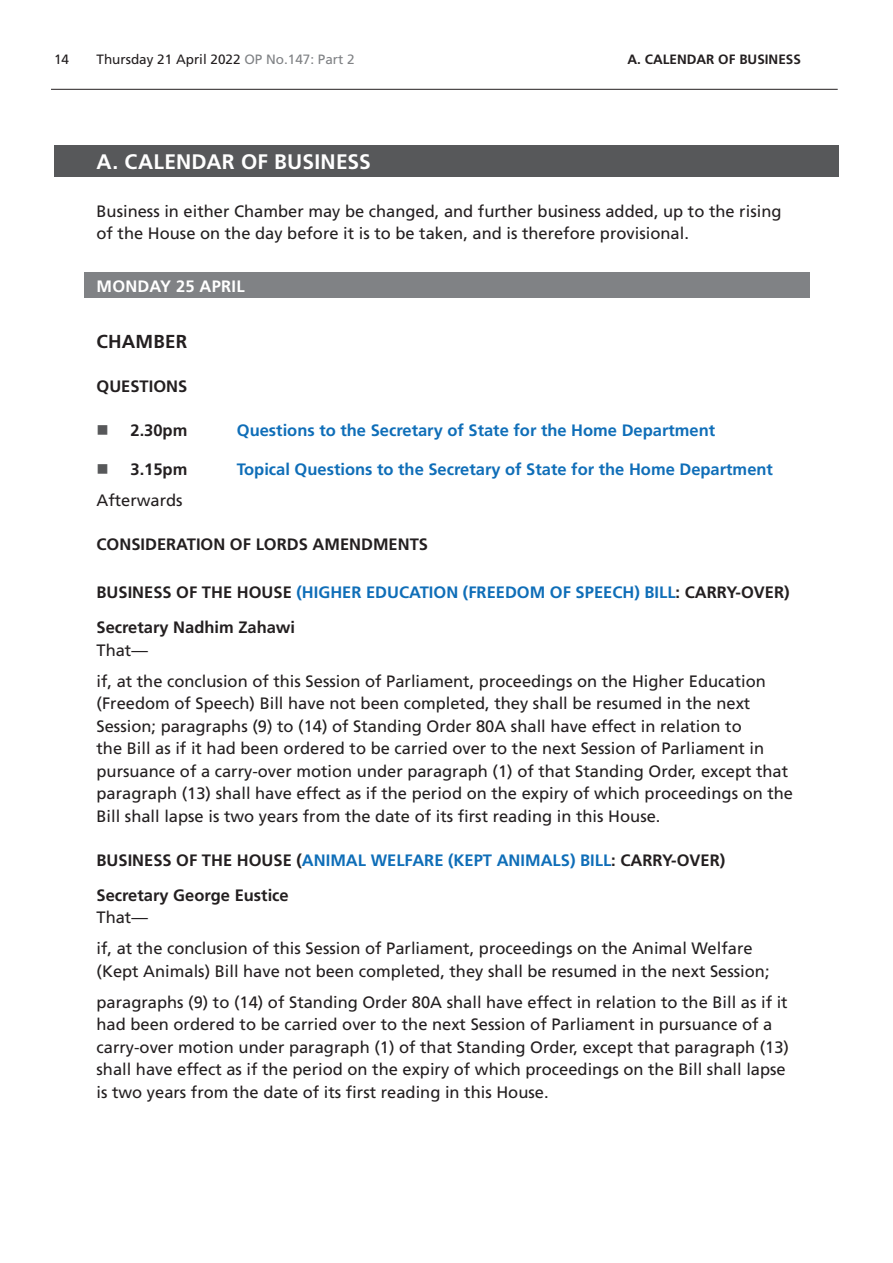
<style>
.page{position:relative;width:893px;height:1263px;background:#fff}
.page>*{position:absolute;margin:0;border:0;box-sizing:border-box;transform-origin:0 0}
.Heading1Grey{font:700 21px "Frutiger LT Std";letter-spacing:.01em;color:#fff}
.FbaLocation{font:700 18.75px "Frutiger LT Std";letter-spacing:.01em;color:#231f20}
.t1{font:16.5px/22.5px "Frutiger LT Std";color:#231f20}
.BoldCaps{font:700 16.5px "Frutiger LT Std";color:#0f6eb8}
.BoldCaps-2{font:700 16.5px "Frutiger LT Std";color:#231f20}
.MotionSponsor{font:700 16.5px "Frutiger LT Std";color:#231f20}
.Heading2Grey{font:700 16.5px "Frutiger LT Std";letter-spacing:.015em;color:#fff}
.t2{font:13.5px "Frutiger LT Std";color:#231f20}
.t3{font:700 13.5px "Frutiger LT Std";color:#231f20}
.s1{color:#808285}
.s2{color:#231f20}
.s3{color:#0f6eb8}
</style>
<div class="page">
<hr style="left:51px;top:89px;width:787px;height:1px;background:#231f20">
<div style="left:54px;top:146px;width:785px;height:31px;background:#57585a"></div>
<div style="left:84px;top:273px;width:725px;height:25px;background:#808285"></div>
<p class="t2" style="left:54px;top:52px;width:17px">14</p>
<p class="t2" style="left:97px;top:52px;width:260px">Thursday 21 April 2022 <span class="s1">OP No.147: Part 2</span></p>
<p class="t3" style="left:628px;top:52px;width:36px">A. Calendar</p>
<p class="t3" style="left:718px;top:52px;width:38px">of Business</p>
<h2 class="Heading1Grey" style="left:97px;top:149px;width:276px">A. CALENDAR OF BUSINESS</h2>
<p class="t1" style="left:97px;top:200px;width:686px">Business in either Chamber may be changed, and further business added, up to the rising of the House on the day before it is to be taken, and is therefore provisional.</p>
<h2 class="Heading2Grey" style="left:97px;top:276px;width:150px">MONDAY 25 APRIL</h2>
<p class="FbaLocation" style="left:97px;top:331px;width:92px">CHAMBER</p>
<p class="BoldCaps-2" style="left:97px;top:376px;width:92px">QUESTIONS</p>
<p class="BoldCaps-2" style="left:131px;top:420px;width:58px">2.30pm</p>
<p class="BoldCaps" style="left:237px;top:420px;width:480px">Questions to the Secretary of State for the Home Department</p>
<p class="BoldCaps-2" style="left:131px;top:460px;width:58px">3.15pm</p>
<p class="BoldCaps" style="left:237px;top:460px;width:538px">Topical Questions to the Secretary of State for the Home Department</p>
<p class="t1" style="left:97px;top:489px;width:88px">Afterwards</p>
<p class="BoldCaps-2" style="left:97px;top:534px;width:333px">CONSIDERATION OF LORDS AMENDMENTS</p>
<p class="BoldCaps" style="left:97px;top:582px;width:695px"><span class="s2">BUSINESS OF THE HOUSE</span> (HIGHER EDUCATION (FREEDOM OF SPEECH) BILL<span class="s2">: CARRY-OVER)</span></p>
<p class="MotionSponsor" style="left:97px;top:618px;width:200px">Secretary Nadhim Zahawi</p>
<p class="t1" style="left:97px;top:639px;width:53px">That—</p>
<p class="t1" style="left:97px;top:670px;width:698px">if, at the conclusion of this Session of Parliament, proceedings on the Higher Education (Freedom of Speech) Bill have not been completed, they shall be resumed in the next Session; paragraphs (9) to (14) of Standing Order 80A shall have effect in relation to<br>the Bill as if it had been ordered to be carried over to the next Session of Parliament in pursuance of a carry-over motion under paragraph (1) of that Standing Order, except that paragraph (13) shall have effect as if the period on the expiry of which proceedings on the Bill shall lapse is two years from the date of its first reading in this House.</p>
<p class="BoldCaps-2" style="left:97px;top:850px;width:630px">BUSINESS OF THE HOUSE (<span class="s3">ANIMAL WELFARE (KEPT ANIMALS) BILL</span>: CARRY-OVER)</p>
<p class="MotionSponsor" style="left:97px;top:885px;width:194px">Secretary George Eustice</p>
<p class="t1" style="left:97px;top:906px;width:53px">That—</p>
<p class="t1" style="left:97px;top:937px;width:675px">if, at the conclusion of this Session of Parliament, proceedings on the Animal Welfare (Kept Animals) Bill have not been completed, they shall be resumed in the next Session;</p>
<p class="t1" style="left:97px;top:991px;width:694px">paragraphs (9) to (14) of Standing Order 80A shall have effect in relation to the Bill as if it had been ordered to be carried over to the next Session of Parliament in pursuance of a carry-over motion under paragraph (1) of that Standing Order, except that paragraph (13) shall have effect as if the period on the expiry of which proceedings on the Bill shall lapse is two years from the date of its first reading in this House.</p>
</div>
